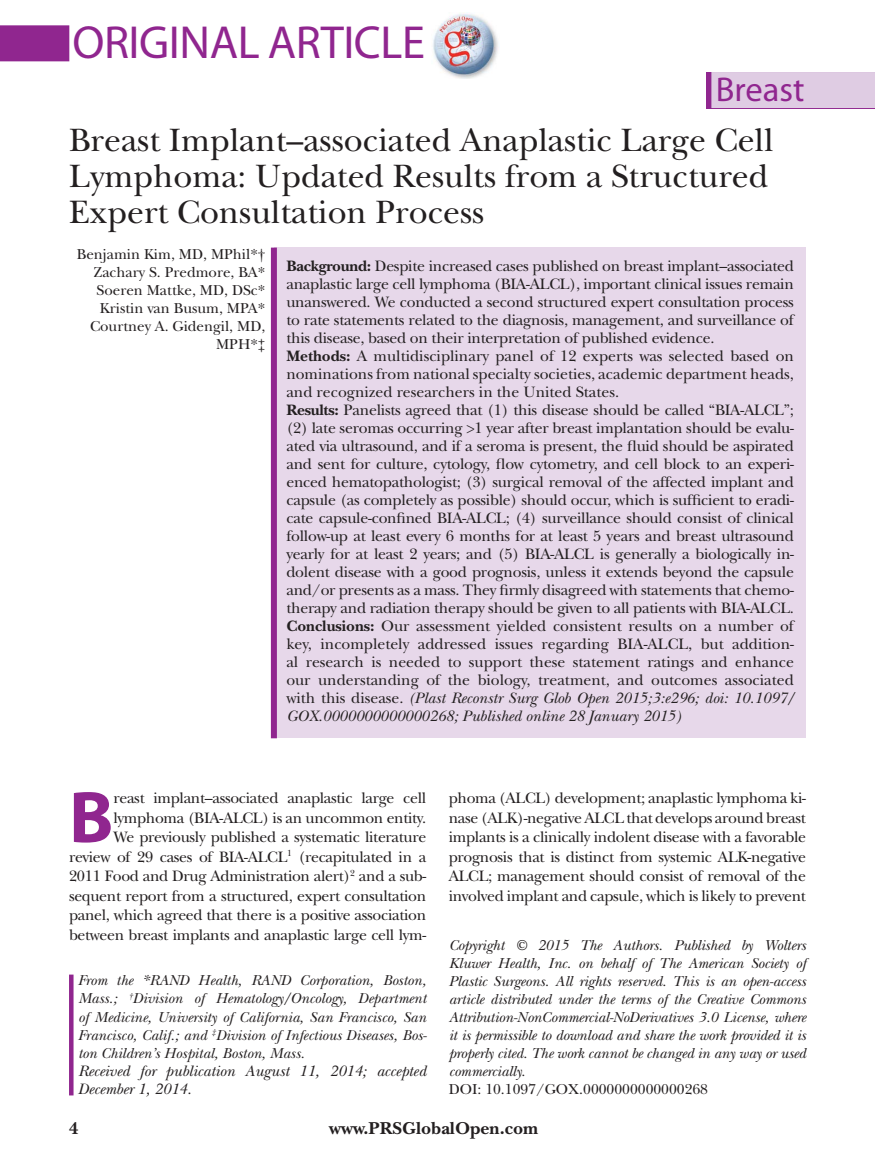
<style>
.page{position:relative;width:878px;height:1175px;background:#fff}
.page>*{position:absolute;margin:0;border:0;box-sizing:border-box;transform-origin:0 0}
.t1{font:700 73.65px "Myriad Pro";color:#90268f}
.t2{font:46.5px "Myriad Pro";letter-spacing:-.01em;color:#90268f}
.t3{font:34.5px "Myriad Pro";color:#90268f}
.t4{font:33.75px/36px "New Baskerville";color:#231f20}
.t5{font:700 18px "New Baskerville";color:#231f20}
.t6{font:15.75px/18px "New Baskerville";letter-spacing:-.015em;color:#231f20;text-align:right}
.t7{font:italic 15.75px/18px "New Baskerville";color:#231f20}
.t8{font:italic 15px/18px "New Baskerville";letter-spacing:-.005em;color:#231f20;text-align:justify}
.t9{font:15px/18px "New Baskerville";color:#231f20;text-align:right}
.s1{font-weight:700}
.s2{font-style:italic}
</style>
<div class="page">
<img style="left:433px;top:12px;width:65px;height:66px">
<div style="left:69px;top:974px;width:5px;height:121px;background:#90268f"></div>
<div style="left:274px;top:248px;width:532px;height:490px;background:#e7d8ea"></div>
<div style="left:271px;top:248px;width:6px;height:490px;background:#90268f"></div>
<div style="left:706px;top:72px;width:168px;height:36px;background:#90268f"></div>
<div style="left:711px;top:72px;width:163px;height:36px;background:#dfcce3"></div>
<div style="left:0;top:25px;width:69px;height:36px;background:#90268f"></div>
<h2 class="t2" style="left:72px;top:14px;width:354px">ORIGINAL ARTICLE</h2>
<h3 class="t3" style="left:716px;top:68px;width:90px">BREAST</h3>
<h3 class="t4" style="left:69px;top:122px;width:706px">Breast Implant–associated Anaplastic Large Cell<br>Lymphoma: Updated Results from a Structured<br>Expert Consultation Process</h3>
<p class="t9" style="left:77px;top:245px;width:190px">Benjamin Kim, MD, MPhil*†<br>Zachary S. Predmore, BA*<br>Soeren Mattke, MD, DSc*<br>Kristin van Busum, MPA*<br>Courtney A. Gidengil, MD,<br>MPH*‡</p>
<p class="t6" style="left:286px;top:257px;width:509px;text-align:left"><span class="s1">Background:</span> Despite increased cases published on breast implant–associated anaplastic large cell lymphoma (BIA-ALCL), important clinical issues remain unanswered. We conducted a second structured expert consultation process to rate statements related to the diagnosis, management, and surveillance of this disease, based on their interpretation of published evidence.<br><span class="s1">Methods:</span> A multidisciplinary panel of 12 experts was selected based on nominations from national specialty societies, academic department heads, and recognized researchers in the United States.<br><span class="s1">Results:</span> Panelists agreed that (1) this disease should be called “BIA-ALCL”; (2) late seromas occurring &gt;1 year after breast implantation should be evalu&shy;ated via ultrasound, and if a seroma is present, the fluid should be aspirated and sent for culture, cytology, flow cytometry, and cell block to an experi&shy;enced hematopathologist; (3) surgical removal of the affected implant and capsule (as completely as possible) should occur, which is sufficient to eradi&shy;cate capsule-confined BIA-ALCL; (4) surveillance should consist of clinical follow-up at least every 6 months for at least 5 years and breast ultrasound yearly for at least 2 years; and (5) BIA-ALCL is generally a biologically in&shy;dolent disease with a good prognosis, unless it extends beyond the capsule and/or presents as a mass. They firmly disagreed with statements that chemo&shy;therapy and radiation therapy should be given to all patients with BIA-ALCL.<br><span class="s1">Conclusions:</span> Our assessment yielded consistent results on a number of key, incompletely addressed issues regarding BIA-ALCL, but addition&shy;al research is needed to support these statement ratings and enhance our understanding of the biology, treatment, and outcomes associated with this disease. <span class="s2">(Plast Reconstr Surg Glob Open 2015;3:e296; doi: 10.1097/ GOX.0000000000000268; Published online 28 January 2015)</span></p>
<h1 class="t1" style="left:69px;top:769px;width:46px">B</h1>
<p class="t6" style="left:69px;top:788px;width:359px;line-height:19.5px">reast implant–associated anaplastic large cell lymphoma (BIA-ALCL) is an uncommon entity.<br>We previously published a systematic literature review of 29 cases of BIA-ALCL<sup>1</sup> (recapitulated in a 2011 Food and Drug Administration alert)<sup>2</sup> and a sub&shy;sequent report from a structured, expert consultation panel, which agreed that there is a positive association between breast implants and anaplastic large cell lym-</p>
<p class="t6" style="left:449px;top:788px;width:359px;line-height:19.5px;text-align:justify">phoma (ALCL) development; anaplastic lymphoma ki&shy;nase (ALK)-negative ALCL that develops around breast implants is a clinically indolent disease with a favorable prognosis that is distinct from systemic ALK-negative ALCL; management should consist of removal of the involved implant and capsule, which is likely to prevent</p>
<p class="t8" style="left:448px;top:935px;width:359px">Copyright © 2015 The Authors. Published by Wolters Kluwer Health, Inc. on behalf of The American Society of Plastic Surgeons. All rights reserved. This is an open-access article distributed under the terms of the Creative Commons Attribution-NonCommercial-NoDerivatives 3.0 License, where it is permissible to download and share the work provided it is properly cited. The work cannot be changed in any way or used commercially.</p>
<p class="t9" style="left:448px;top:1079px;width:261px">DOI: 10.1097/GOX.0000000000000268</p>
<p class="t8" style="left:78px;top:971px;width:350px">From the *RAND Health, RAND Corporation, Boston, Mass.; <sup>†</sup>Division of Hematology/Oncology, Department of Medicine, University of California, San Francisco, San Francisco, Calif.; and <sup>‡</sup>Division of Infectious Diseases, Bos&shy;ton Children’s Hospital, Boston, Mass.</p>
<p class="t7" style="left:78px;top:1061px;width:349px">Received for publication August 11, 2014; accepted<br>December 1, 2014.</p>
<p class="t5" style="left:69px;top:1118px;width:11px">4</p>
<p class="t5" style="left:329px;top:1118px;width:210px">www.PRSGlobalOpen.com</p>
</div>
